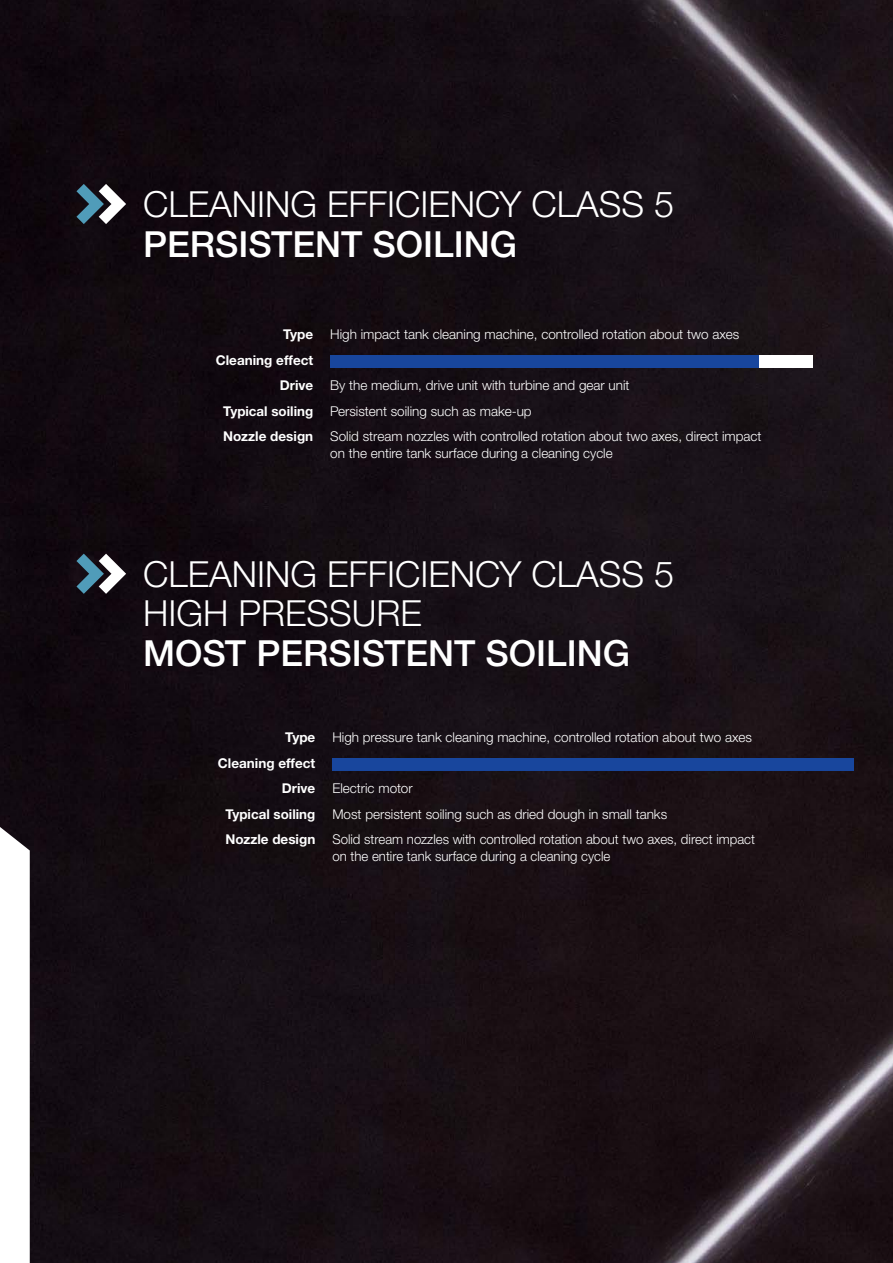
<style>
.page{position:relative;width:893px;height:1263px;background:#fff}
.page>*{position:absolute;margin:0;border:0;box-sizing:border-box;transform-origin:0 0}
.t1{font:300 36px/39.6px "Helvetica Neue LTW1 G";color:#fff}
.t2{font:500 36px "Helvetica Neue LTW1 G";color:#fff}
.t3{font:300 13.5px/17.2px "Helvetica Neue LTW1 G";color:#fff}
.t4{font:700 13.5px/25.5px "Helvetica Neue LTW1 G";color:#fff;text-align:right}
</style>
<div class="page">
<img style="left:0;top:0;width:893px;height:1263px">
<div style="left:332px;top:758px;width:522px;height:13px;background:#18469d"></div>
<svg style="left:76px;top:554px;width:50px;height:40px"></svg>
<svg style="left:76px;top:184px;width:50px;height:40px"></svg>
<div style="left:330px;top:355px;width:429px;height:13px;background:#18469d"></div>
<div style="left:759px;top:355px;width:53px;height:13px;background:#fff"></div>
<svg style="left:0;top:827px;width:30px;height:436px"></svg>
<h1 class="t1" style="left:143px;top:184px;width:533px">CLEANING EFFICIENCY CLASS 5</h1>
<h1 class="t2" style="left:143px;top:222px;width:375px">PERSISTENT SOILING</h1>
<p class="t4" style="left:283px;top:321px;width:32px">Type</p>
<p class="t3" style="left:330px;top:326px;width:410px">High impact tank cleaning machine, controlled rotation about two axes</p>
<p class="t4" style="left:216px;top:347px;width:99px">Cleaning effect<br>Drive</p>
<p class="t3" style="left:330px;top:377px;width:301px">By the medium, drive unit with turbine and gear unit</p>
<p class="t4" style="left:223px;top:398px;width:91px">Typical soiling</p>
<p class="t3" style="left:330px;top:402px;width:203px">Persistent soiling such as make-up</p>
<p class="t4" style="left:223px;top:423px;width:92px">Nozzle design</p>
<p class="t3" style="left:330px;top:428px;width:433px">Solid stream nozzles with controlled rotation about two axes, direct impact on the entire tank surface during a cleaning cycle</p>
<h1 class="t1" style="left:143px;top:554px;width:533px">CLEANING EFFICIENCY CLASS 5<br>HIGH PRESSURE</h1>
<h1 class="t2" style="left:143px;top:631px;width:489px">MOST PERSISTENT SOILING</h1>
<p class="t4" style="left:285px;top:724px;width:32px">Type</p>
<p class="t3" style="left:332px;top:728px;width:421px">High pressure tank cleaning machine, controlled rotation about two axes</p>
<p class="t4" style="left:218px;top:750px;width:99px">Cleaning effect<br>Drive</p>
<p class="t3" style="left:332px;top:779px;width:82px">Electric motor</p>
<p class="t4" style="left:225px;top:801px;width:91px">Typical soiling</p>
<p class="t3" style="left:332px;top:805px;width:336px">Most persistent soiling such as dried dough in small tanks</p>
<p class="t4" style="left:225px;top:826px;width:92px">Nozzle design</p>
<p class="t3" style="left:332px;top:830px;width:424px">Solid stream nozzles with controlled rotation about two axes, direct impact on the entire tank surface during a cleaning cycle</p>
</div>
